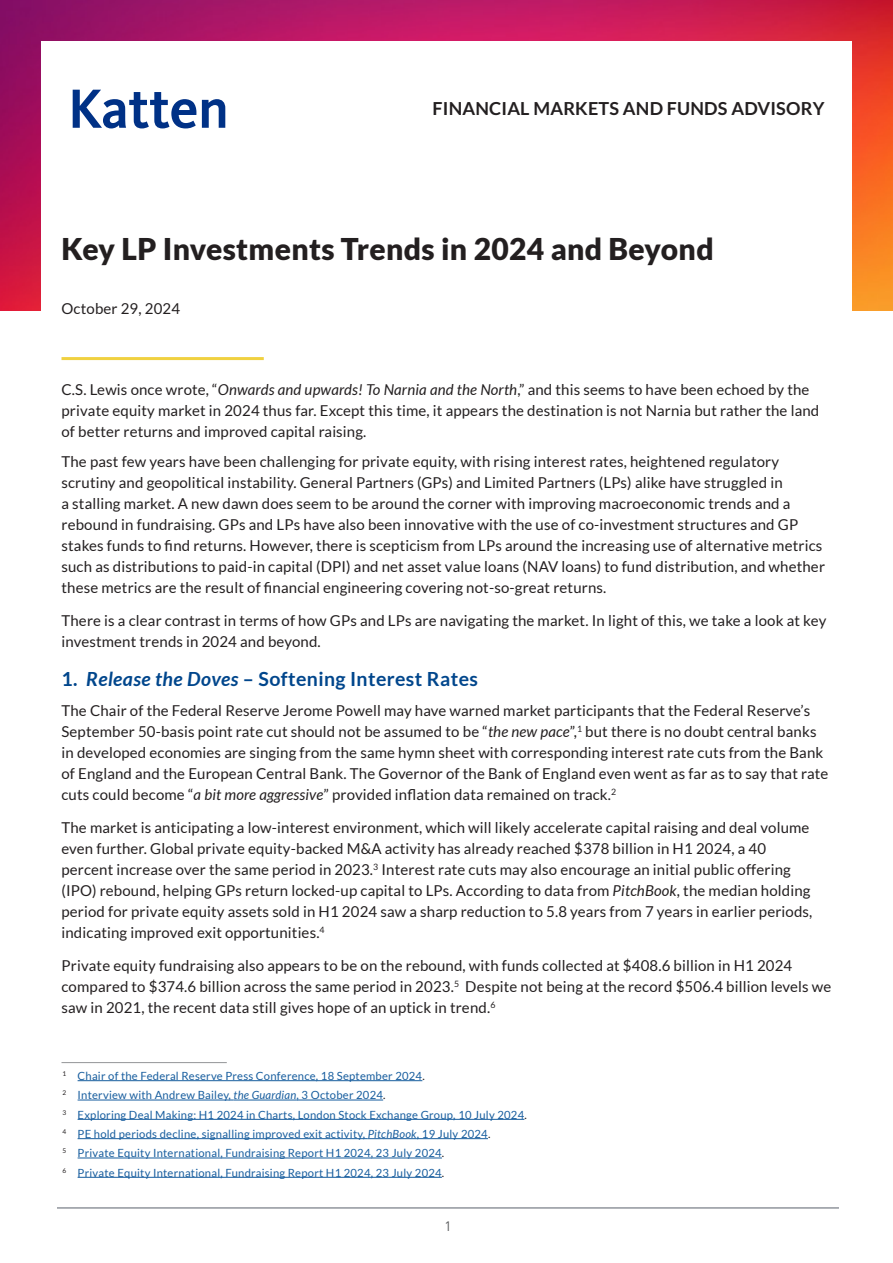
<style>
.page{position:relative;width:893px;height:1263px;background:#fff}
.page>*{position:absolute;margin:0;border:0;box-sizing:border-box;transform-origin:0 0}
.t1{font:900 30px "Lato";letter-spacing:.01em;color:#231f20}
.SubHeads{font:700 19.5px "Lato";letter-spacing:.02em;color:#01468c}
.t2{font:700 18px "Lato";letter-spacing:.01em;color:#231f20}
.SubHeads-2{font:15px/21px "Lato";letter-spacing:.01em;color:#231f20}
.t3{font:13.5px "DINOT";color:#57585a}
.SubHeads-3{font:11.25px "Lato";letter-spacing:.02em;color:#175d9e}
.s1{font-style:italic}
.s2{color:#231f20}
</style>
<div class="page">
<hr style="left:57px;top:1207px;width:782px;height:2px;background:#91959d">
<img style="left:0;top:0;width:893px;height:311px">
<div style="left:41px;top:41px;width:810px;height:328px;background:#fff"></div>
<svg style="left:73px;top:90px;width:152px;height:38px"></svg>
<hr style="left:62px;top:357px;width:202px;height:3px;background:#f0d140">
<hr style="left:78px;top:1080px;width:344px;height:1px;background:#175d9e">
<hr style="left:78px;top:1100px;width:156px;height:1px;background:#175d9e">
<hr style="left:234px;top:1100px;width:63px;height:1px;background:#175d9e">
<hr style="left:297px;top:1100px;width:86px;height:1px;background:#175d9e">
<hr style="left:78px;top:1119px;width:446px;height:1px;background:#175d9e">
<hr style="left:78px;top:1138px;width:290px;height:1px;background:#175d9e">
<hr style="left:368px;top:1138px;width:49px;height:1px;background:#175d9e">
<hr style="left:417px;top:1138px;width:71px;height:1px;background:#175d9e">
<hr style="left:78px;top:1157px;width:364px;height:1px;background:#175d9e">
<hr style="left:78px;top:1177px;width:364px;height:1px;background:#175d9e">
<hr style="left:62px;top:1062px;width:165px;height:1px;background:#939598">
<p class="t2" style="left:433px;top:99px;width:393px">FINANCIAL MARKETS AND FUNDS ADVISORY</p>
<p class="t1" style="left:62px;top:232px;width:654px">Key LP Investments Trends in 2024 and Beyond</p>
<p class="SubHeads-2" style="left:62px;top:298px;width:120px">October 29, 2024</p>
<p class="SubHeads-2" style="left:62px;top:379px;width:759px">C.S. Lewis once wrote, “<span class="s1">Onwards and upwards! To Narnia and the North</span>,” and this seems to have been echoed by the private equity market in 2024 thus far. Except this time, it appears the destination is not Narnia but rather the land of better returns and improved capital raising.</p>
<p class="SubHeads-2" style="left:62px;top:451px;width:765px">The past few years have been challenging for private equity, with rising interest rates, heightened regulatory scrutiny and geopolitical instability. General Partners (GPs) and Limited Partners (LPs) alike have struggled in<br>a stalling market. A new dawn does seem to be around the corner with improving macroeconomic trends and a rebound in fundraising. GPs and LPs have also been innovative with the use of co-investment structures and GP stakes funds to find returns. However, there is scepticism from LPs around the increasing use of alternative metrics such as distributions to paid-in capital (DPI) and net asset value loans (NAV loans) to fund distribution, and whether these metrics are the result of financial engineering covering not-so-great returns.</p>
<p class="SubHeads-2" style="left:62px;top:610px;width:766px">There is a clear contrast in terms of how GPs and LPs are navigating the market. In light of this, we take a look at key investment trends in 2024 and beyond.</p>
<p class="SubHeads" style="left:62px;top:667px;width:418px">1. <span class="s1">Release the Doves</span> – Softening Interest Rates</p>
<p class="SubHeads-2" style="left:62px;top:700px;width:768px">The Chair of the Federal Reserve Jerome Powell may have warned market participants that the Federal Reserve’s September 50-basis point rate cut should not be assumed to be “<span class="s1">the new pace</span>”,<sup>1</sup> but there is no doubt central banks in developed economies are singing from the same hymn sheet with corresponding interest rate cuts from the Bank of England and the European Central Bank. The Governor of the Bank of England even went as far as to say that rate cuts could become “<span class="s1">a bit more aggressive</span>” provided inflation data remained on track.<sup>2</sup></p>
<p class="SubHeads-2" style="left:62px;top:817px;width:752px">The market is anticipating a low-interest environment, which will likely accelerate capital raising and deal volume even further. Global private equity-backed M&amp;A activity has already reached $378 billion in H1 2024, a 40 percent increase over the same period in 2023.<sup>3</sup> Interest rate cuts may also encourage an initial public offering (IPO) rebound, helping GPs return locked-up capital to LPs. According to data from <span class="s1">PitchBook</span>, the median holding period for private equity assets sold in H1 2024 saw a sharp reduction to 5.8 years from 7 years in earlier periods, indicating improved exit opportunities.<sup>4</sup></p>
<p class="SubHeads-2" style="left:62px;top:955px;width:771px">Private equity fundraising also appears to be on the rebound, with funds collected at $408.6 billion in H1 2024 compared to $374.6 billion across the same period in 2023.<sup>5</sup> Despite not being at the record $506.4 billion levels we saw in 2021, the recent data still gives hope of an uptick in trend.<sup>6</sup></p>
<p class="SubHeads-3" style="left:63px;top:1069px;width:364px"><sup>1</sup> Chair of the Federal Reserve Press Conference, 18 September 2024<span class="s2">.</span></p>
<p class="SubHeads-3" style="left:63px;top:1089px;width:324px"><sup>2</sup> Interview with Andrew Bailey, <span class="s1">the Guardian</span>, 3 October 2024<span class="s2">.</span></p>
<p class="SubHeads-3" style="left:63px;top:1108px;width:466px"><sup>3</sup> Exploring Deal Making: H1 2024 in Charts, London Stock Exchange Group, 10 July 2024<span class="s2">.</span></p>
<p class="SubHeads-3" style="left:63px;top:1127px;width:429px"><sup>4</sup> PE hold periods decline, signalling improved exit activity, <span class="s1">PitchBook</span>, 19 July 2024<span class="s2">.</span></p>
<p class="SubHeads-3" style="left:63px;top:1147px;width:383px"><sup>5</sup> Private Equity International, Fundraising Report H1 2024, 23 July 2024<span class="s2">.</span></p>
<p class="SubHeads-3" style="left:63px;top:1166px;width:383px"><sup>6</sup> Private Equity International, Fundraising Report H1 2024, 23 July 2024<span class="s2">.</span></p>
<p class="t3" style="left:444px;top:1217px;width:9px">1</p>
</div>
